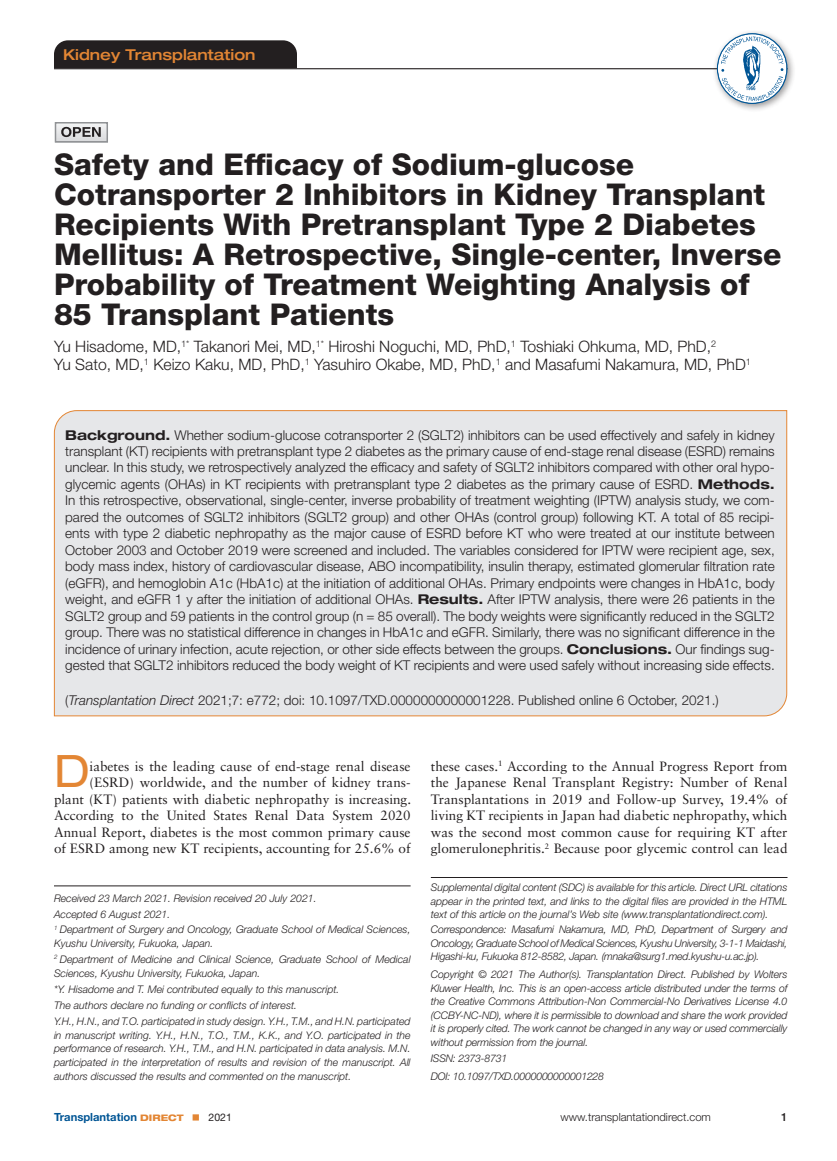
<style>
.page{position:relative;width:837px;height:1161px;background:#fff}
.page>*{position:absolute;margin:0;border:0;box-sizing:border-box;transform-origin:0 0}
.t1{font:expanded 44.7px "Helvetica Neue LT Std";color:#e38634}
.t2{font:800 30px/30px "Helvetica Neue LT Std";color:#231f20}
.t3{font:300 15.75px/18px "Helvetica Neue LT Std";color:#231f20}
.t4{font:500 expanded 15px "Helvetica Neue LT Std";color:#e38634}
.t5{font:300 13.5px/16.5px "Helvetica Neue LT Std";color:#231f20;text-align:justify}
.t6{font:13.5px/16.5px "Sabon LT Std";color:#231f20;text-align:right}
.t7{font:300 11.25px "Helvetica Neue LT Std";color:#231f20}
.t8{font:700 11.25px "Helvetica Neue LT Std";color:#005595}
.t9{font:500 11.25px "Helvetica Neue LT Std";color:#231f20}
.t10{font:italic 300 10.5px/13.5px "Helvetica Neue LT Std";color:#231f20;text-align:justify}
.t11{font:italic 300 10.5px/18px "Helvetica Neue LT Std";letter-spacing:-.02em;color:#231f20}
.t12{font:10.5px "Helvetica Neue LT Std";color:#231f20}
.s1{font-weight:700;font-stretch:expanded}
.s2{font-style:italic}
.s3{font-weight:800;font-stretch:expanded;font-size:9px;color:#e38634}
</style>
<div class="page">
<div style="left:193px;top:1114px;width:6px;height:7px;background:#e38634"></div>
<hr style="left:54px;top:68px;width:734px;height:1px;background:#231f20">
<img style="left:58px;top:125px;width:47px;height:15px">
<div style="left:55px;top:122px;width:53px;height:21px;border:2px solid #909295"></div>
<svg style="left:61px;top:127px;width:40px;height:10px"></svg>
<hr style="left:54px;top:886px;width:357px;height:1px;background:#231f20">
<div style="left:54px;top:40px;width:243px;height:28px;background:#231f20"></div>
<div style="left:54px;top:410px;width:734px;height:307px;background:#e6e7e9"></div>
<hr style="left:431px;top:877px;width:357px;height:1px;background:#231f20">
<div style="left:713px;top:29px;width:83px;height:84px;background:#231f20;opacity:.45"></div>
<svg style="left:717px;top:34px;width:70px;height:69px"></svg>
<svg style="left:721px;top:37px;width:62px;height:64px"></svg>
<div style="left:717px;top:33px;width:70px;height:71px;border:1px solid #005595;border-radius:50%"></div>
<p class="t4" style="left:63px;top:45px;width:194px">Kidney Transplantation</p>
<p class="t2" style="left:54px;top:150px;width:729px">Safety and Efficacy of Sodium-glucose Cotransporter 2 Inhibitors in Kidney Transplant Recipients With Pretransplant Type 2 Diabetes Mellitus: A Retrospective, Single-center, Inverse Probability of Treatment Weighting Analysis of 85 Transplant Patients</p>
<p class="t3" style="left:54px;top:337px;width:698px">Yu Hisadome, MD,<sup>1*</sup> Takanori Mei, MD,<sup>1*</sup> Hiroshi Noguchi, MD, PhD,<sup>1</sup> Toshiaki Ohkuma, MD, PhD,<sup>2<br></sup>Yu Sato, MD,<sup>1</sup> Keizo Kaku, MD, PhD,<sup>1</sup> Yasuhiro Okabe, MD, PhD,<sup>1</sup> and Masafumi Nakamura, MD, PhD<sup>1</sup></p>
<p class="t5" style="left:65px;top:426px;width:711px"><span class="s1">Background.</span> Whether sodium-glucose cotransporter 2 (SGLT2) inhibitors can be used effectively and safely in kidney transplant (KT) recipients with pretransplant type 2 diabetes as the primary cause of end-stage renal disease (ESRD) remains unclear. In this study, we retrospectively analyzed the efficacy and safety of SGLT2 inhibitors compared with other oral hypo&shy;glycemic agents (OHAs) in KT recipients with pretransplant type 2 diabetes as the primary cause of ESRD. <span class="s1">Methods.<br></span>In this retrospective, observational, single-center, inverse probability of treatment weighting (IPTW) analysis study, we com&shy;pared the outcomes of SGLT2 inhibitors (SGLT2 group) and other OHAs (control group) following KT. A total of 85 recipi&shy;ents with type 2 diabetic nephropathy as the major cause of ESRD before KT who were treated at our institute between October 2003 and October 2019 were screened and included. The variables considered for IPTW were recipient age, sex, body mass index, history of cardiovascular disease, ABO incompatibility, insulin therapy, estimated glomerular filtration rate (eGFR), and hemoglobin A1c (HbA1c) at the initiation of additional OHAs. Primary endpoints were changes in HbA1c, body weight, and eGFR 1 y after the initiation of additional OHAs. <span class="s1">Results.</span> After IPTW analysis, there were 26 patients in the SGLT2 group and 59 patients in the control group (n = 85 overall). The body weights were significantly reduced in the SGLT2 group. There was no statistical difference in changes in HbA1c and eGFR. Similarly, there was no significant difference in the incidence of urinary infection, acute rejection, or other side effects between the groups. <span class="s1">Conclusions.</span> Our findings sug&shy;gested that SGLT2 inhibitors reduced the body weight of KT recipients and were used safely without increasing side effects.</p>
<p class="t5" style="left:65px;top:692px;width:655px">(<span class="s2">Transplantation Direct</span> 2021;7: e772; doi: 10.1097/TXD.0000000000001228. Published online 6 October, 2021.)</p>
<h1 class="t1" style="left:54px;top:744px;width:37px">D</h1>
<p class="t6" style="left:54px;top:758px;width:359px">iabetes is the leading cause of end-stage renal disease (ESRD) worldwide, and the number of kidney trans-<br>plant (KT) patients with diabetic nephropathy is increasing.<br>According to the United States Renal Data System 2020<br>Annual Report, diabetes is the most common primary cause of ESRD among new KT recipients, accounting for 25.6% of</p>
<p class="t6" style="left:431px;top:758px;width:358px;text-align:justify">these cases.<sup>1</sup> According to the Annual Progress Report from the Japanese Renal Transplant Registry: Number of Renal Transplantations in 2019 and Follow-up Survey, 19.4% of living KT recipients in Japan had diabetic nephropathy, which was the second most common cause for requiring KT after glomerulonephritis.<sup>2</sup> Because poor glycemic control can lead</p>
<p class="t10" style="left:54px;top:891px;width:358px;line-height:15.3px;text-align:left">Received 23 March 2021. Revision received 20 July 2021.<br>Accepted 6 August 2021.<br><sup>1</sup> Department of Surgery and Oncology, Graduate School of Medical Sciences,</p>
<p class="t10" style="left:54px;top:935px;width:358px;line-height:16px">Kyushu University, Fukuoka, Japan.<br><sup>2</sup> Department of Medicine and Clinical Science, Graduate School of Medical</p>
<p class="t10" style="left:54px;top:965px;width:358px;line-height:16px;text-align:left">Sciences, Kyushu University, Fukuoka, Japan.<br>*Y. Hisadome and T. Mei contributed equally to this manuscript.<br>The authors declare no funding or conflicts of interest.<br>Y.H., H.N., and T.O. participated in study design. Y.H., T.M., and H.N. participated</p>
<p class="t10" style="left:54px;top:1028px;width:358px">in manuscript writing. Y.H., H.N., T.O., T.M., K.K., and Y.O. participated in the performance of research. Y.H., T.M., and H.N. participated in data analysis. M.N. participated in the interpretation of results and revision of the manuscript. All authors discussed the results and commented on the manuscript.</p>
<p class="t10" style="left:431px;top:881px;width:358px">Supplemental digital content (SDC) is available for this article. Direct URL citations appear in the printed text, and links to the digital files are provided in the HTML text of this article on the journal’s Web site (www.transplantationdirect.com).</p>
<p class="t10" style="left:431px;top:923px;width:358px">Correspondence: Masafumi Nakamura, MD, PhD, Department of Surgery and Oncology, Graduate School of Medical Sciences, Kyushu University, 3-1-1 Maidashi, Higashi-ku, Fukuoka 812-8582, Japan. (mnaka@surg1.med.kyushu-u.ac.jp).</p>
<p class="t10" style="left:431px;top:968px;width:358px">Copyright © 2021 The Author(s). Transplantation Direct. Published by Wolters Kluwer Health, Inc. This is an open-access article distributed under the terms of the Creative Commons Attribution-Non Commercial-No Derivatives License 4.0 (CCBY-NC-ND), where it is permissible to download and share the work provided it is properly cited. The work cannot be changed in any way or used commercially without permission from the journal.</p>
<p class="t11" style="left:431px;top:1049px;width:175px">ISSN: 2373-8731<br>DOI: 10.1097/TXD.0000000000001228</p>
<p class="t8" style="left:54px;top:1110px;width:131px">Transplantation <span class="s3">DIRECT</span></p>
<p class="t12" style="left:209px;top:1111px;width:25px">2021</p>
<p class="t7" style="left:561px;top:1110px;width:152px">www.transplantationdirect.com</p>
<p class="t9" style="left:781px;top:1110px;width:8px">1</p>
</div>
